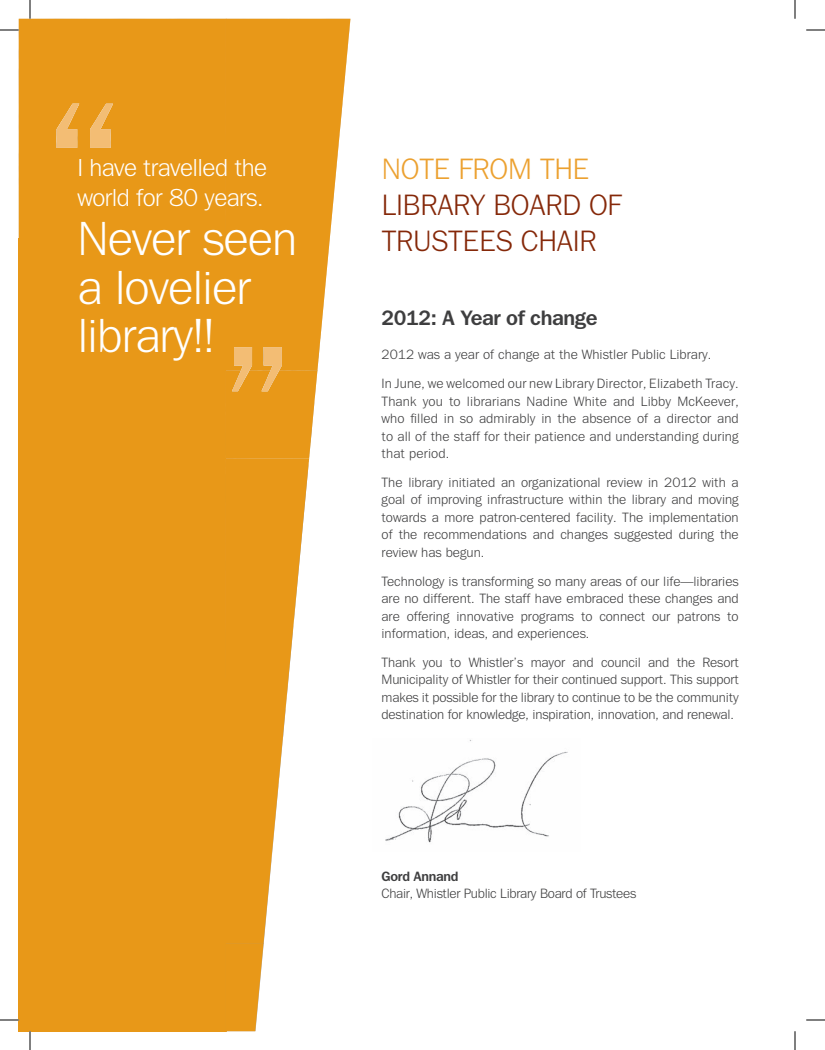
<style>
.page{position:relative;width:825px;height:1050px;background:#fff}
.page>*{position:absolute;margin:0;border:0;box-sizing:border-box;transform-origin:0 0}
.t1{font:48.75px/48.8px "Tee Franklin";letter-spacing:-.02em;color:#fff}
.t2{font:30px/36px "Tee Franklin";letter-spacing:-.005em;color:#852809}
.t3{font:30px "Tee Franklin";color:#eca130}
.t4{font:25px/30px "Tee Franklin";letter-spacing:-.02em;color:#fff}
.t5{font:700 21.25px "Tee Franklin";letter-spacing:-.02em;color:#3e3e3f}
.t6{font:13.75px/17.5px "Tee Franklin";color:#3e3e3f;text-align:justify}
.t7{font:13.75px "Tee Franklin";letter-spacing:-.02em;color:#3e3e3f}
.t8{font:700 13.75px "Tee Franklin";letter-spacing:-.02em;color:#3e3e3f}
</style>
<div class="page">
<img style="left:62px;top:1031px;width:177px;height:1px">
<div style="left:19px;top:19px;width:207px;height:220px;background:#e89818"></div>
<img style="left:226px;top:19px;width:124px;height:352px">
<div style="left:19px;top:239px;width:207px;height:792px;background:#e89818"></div>
<div style="left:226px;top:371px;width:91px;height:88px;background:#e89818"></div>
<img style="left:226px;top:459px;width:83px;height:484px">
<img style="left:226px;top:943px;width:38px;height:88px">
<img style="left:56px;top:104px;width:57px;height:44px">
<img style="left:232px;top:347px;width:50px;height:44px">
<img style="left:385px;top:740px;width:183px;height:103px">
<svg style="left:0;top:29px;width:19px;height:2px"></svg>
<svg style="left:806px;top:29px;width:19px;height:2px"></svg>
<svg style="left:0;top:1019px;width:19px;height:2px"></svg>
<svg style="left:806px;top:1019px;width:19px;height:2px"></svg>
<svg style="left:29px;top:0;width:2px;height:19px"></svg>
<svg style="left:29px;top:1031px;width:2px;height:19px"></svg>
<svg style="left:794px;top:0;width:2px;height:19px"></svg>
<svg style="left:794px;top:1031px;width:2px;height:19px"></svg>
<h3 class="t4" style="left:77px;top:153px;width:191px">I have travelled the world for 80 years.</h3>
<h1 class="t1" style="left:77px;top:214px;width:221px">Never seen a lovelier library!!</h1>
<h2 class="t3" style="left:382px;top:152px;width:209px">NOTE FROM THE</h2>
<h2 class="t2" style="left:382px;top:187px;width:242px">LIBRARY BOARD OF<br>TRUSTEES CHAIR</h2>
<h3 class="t5" style="left:382px;top:305px;width:218px">2012: A Year of change</h3>
<p class="t6" style="left:382px;top:340px;width:359px;line-height:28.8px">2012 was a year of change at the Whistler Public Library.<br>In June, we welcomed our new Library Director, Elizabeth Tracy.</p>
<p class="t6" style="left:382px;top:392px;width:359px">Thank you to librarians Nadine White and Libby McKeever, who filled in so admirably in the absence of a director and to all of the staff for their patience and understanding during that period.</p>
<p class="t6" style="left:382px;top:473px;width:359px">The library initiated an organizational review in 2012 with a goal of improving infrastructure within the library and moving towards a more patron-centered facility. The implementation of the recommendations and changes suggested during the review has begun.</p>
<p class="t6" style="left:382px;top:572px;width:359px">Technology is transforming so many areas of our life—libraries are no different. The staff have embraced these changes and are offering innovative programs to connect our patrons to information, ideas, and experiences.</p>
<p class="t6" style="left:382px;top:654px;width:359px">Thank you to Whistler’s mayor and council and the Resort Municipality of Whistler for their continued support. This support makes it possible for the library to continue to be the community destination for knowledge, inspiration, innovation, and renewal.</p>
<p class="t8" style="left:382px;top:868px;width:79px">Gord Annand</p>
<p class="t7" style="left:382px;top:886px;width:256px">Chair, Whistler Public Library Board of Trustees</p>
</div>
